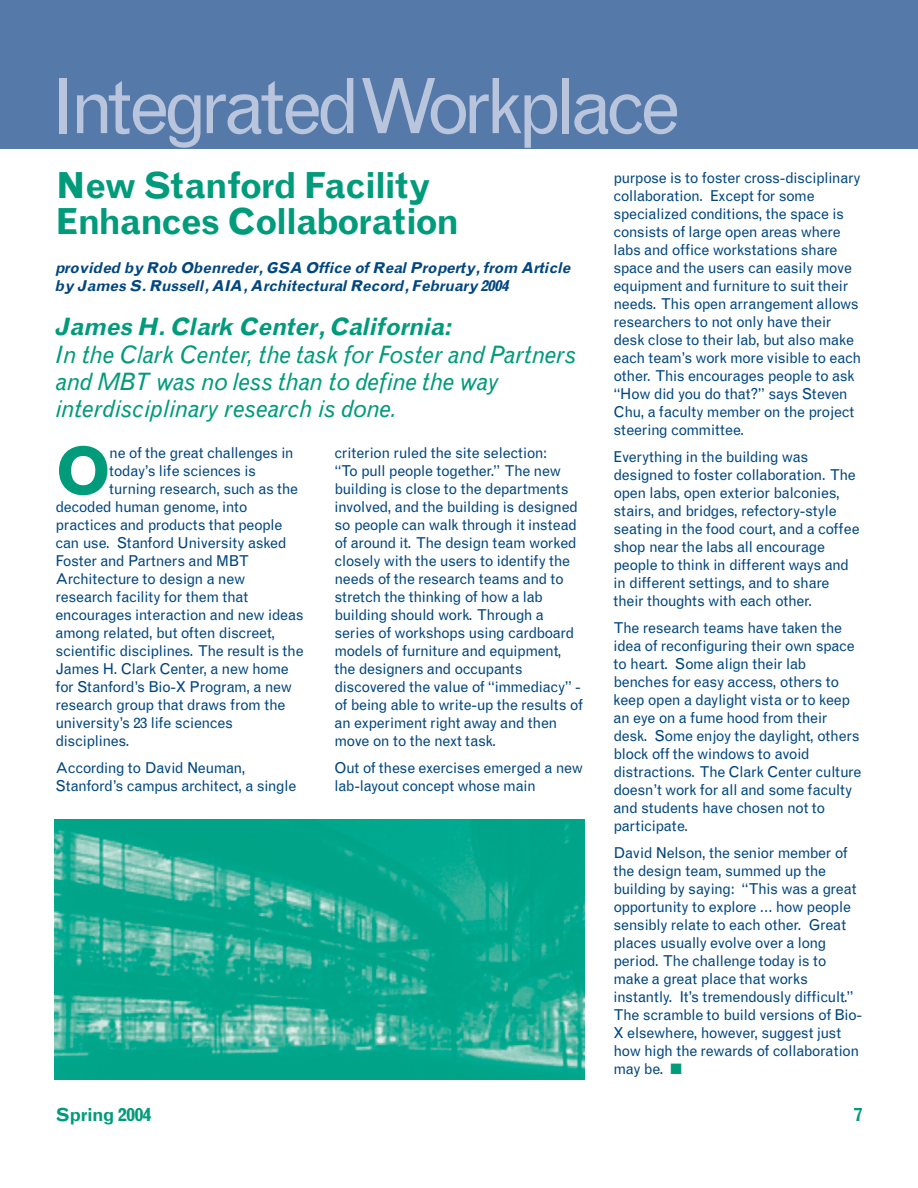
<style>
.page{position:relative;width:918px;height:1188px;background:#fff}
.page>*{position:absolute;margin:0;border:0;box-sizing:border-box;transform-origin:0 0}
.t1{font:76.5px "Grotesque";letter-spacing:-.085em;color:#b9c5dc}
.t2{font:700 64.95px "Grotesque";color:#009b7b}
.t3{font:700 36px/36px "Grotesque";letter-spacing:-.035em;color:#009b7b}
.t4{font:italic 24px/27px "Grotesque";letter-spacing:-.015em;color:#009b7b}
.t5{font:italic 700 24px "Grotesque";letter-spacing:-.025em;color:#009b7b}
.t6{font:700 18px "Grotesque";letter-spacing:-.025em;color:#009b7b}
.t7{font:15px/18px "Grotesque";letter-spacing:-.025em;color:#00467f}
.t8{font:italic 700 15px/18px "Grotesque";letter-spacing:-.02em;color:#00467f}
.s1{color:#009b7b}
</style>
<div class="page">
<div style="left:0;top:0;width:918px;height:148px;background:#5579a8"></div>
<img style="left:54px;top:819px;width:531px;height:261px">
<h1 class="t1" style="left:51px;top:78px;width:631px">Integrated Workplace</h1>
<h3 class="t3" style="left:56px;top:171px;width:405px">New Stanford Facility<br>Enhances Collaboration</h3>
<p class="t8" style="left:56px;top:260px;width:518px">provided by Rob Obenreder, GSA Office of Real Property, from Article by James S. Russell, AIA, Architectural Record, February 2004</p>
<h3 class="t5" style="left:56px;top:318px;width:399px">James H. Clark Center, California:</h3>
<h3 class="t4" style="left:56px;top:343px;width:522px">In the Clark Center, the task for Foster and Partners and MBT was no less than to define the way interdisciplinary research is done.</h3>
<h2 class="t2" style="left:56px;top:447px;width:57px">O</h2>
<p class="t7" style="left:109px;top:445px;width:186px">ne of the great challenges in</p>
<p class="t7" style="left:614px;top:170px;width:249px">purpose is to foster cross-disciplinary collaboration. Except for some specialized conditions, the space is consists of large open areas where labs and office workstations share space and the users can easily move equipment and furniture to suit their needs. This open arrangement allows researchers to not only have their desk close to their lab, but also make each team’s work more visible to each other. This encourages people to ask “How did you do that?” says Steven Chu, a faculty member on the project steering committee.</p>
<p class="t7" style="left:614px;top:449px;width:248px">Everything in the building was designed to foster collaboration. The open labs, open exterior balconies, stairs, and bridges, refectory-style seating in the food court, and a coffee shop near the labs all encourage people to think in different ways and in different settings, and to share their thoughts with each other.</p>
<p class="t7" style="left:614px;top:620px;width:249px">The research teams have taken the idea of reconfiguring their own space to heart. Some align their lab benches for easy access, others to keep open a daylight vista or to keep an eye on a fume hood from their desk. Some enjoy the daylight, others block off the windows to avoid distractions. The Clark Center culture doesn’t work for all and some faculty and students have chosen not to participate.</p>
<p class="t7" style="left:614px;top:845px;width:250px">David Nelson, the senior member of the design team, summed up the building by saying: “This was a great opportunity to explore … how people sensibly relate to each other. Great places usually evolve over a long period. The challenge today is to make a great place that works instantly. It’s tremendously difficult.” The scramble to build versions of Bio-X elsewhere, however, suggest just how high the rewards of collaboration may be. <span class="s1">■</span></p>
<p class="t7" style="left:334px;top:445px;width:250px">criterion ruled the site selection:<br>“To pull people together.” The new building is close to the departments involved, and the building is designed so people can walk through it instead of around it. The design team worked closely with the users to identify the needs of the research teams and to stretch the thinking of how a lab building should work. Through a series of workshops using cardboard models of furniture and equipment, the designers and occupants discovered the value of “immediacy” - of being able to write-up the results of an experiment right away and then move on to the next task.</p>
<p class="t7" style="left:334px;top:760px;width:250px">Out of these exercises emerged a new lab-layout concept whose main</p>
<p class="t7" style="left:109px;top:463px;width:148px">today’s life sciences is</p>
<p class="t7" style="left:109px;top:481px;width:190px">turning research, such as the</p>
<p class="t7" style="left:56px;top:499px;width:194px">decoded human genome, into</p>
<p class="t7" style="left:56px;top:517px;width:228px">practices and products that people</p>
<p class="t7" style="left:56px;top:535px;width:233px">can use. Stanford University asked</p>
<p class="t7" style="left:56px;top:553px;width:195px">Foster and Partners and MBT</p>
<p class="t7" style="left:56px;top:571px;width:191px">Architecture to design a new</p>
<p class="t7" style="left:56px;top:589px;width:194px">research facility for them that</p>
<p class="t7" style="left:56px;top:607px;width:250px">encourages interaction and new ideas</p>
<p class="t7" style="left:56px;top:625px;width:221px">among related, but often discreet,</p>
<p class="t7" style="left:56px;top:643px;width:250px">scientific disciplines. The result is the</p>
<p class="t7" style="left:56px;top:661px;width:235px">James H. Clark Center, a new home</p>
<p class="t7" style="left:56px;top:679px;width:238px">for Stanford’s Bio-X Program, a new</p>
<p class="t7" style="left:56px;top:697px;width:231px">research group that draws from the</p>
<p class="t7" style="left:56px;top:715px;width:179px">university’s 23 life sciences</p>
<p class="t7" style="left:56px;top:733px;width:76px">disciplines.</p>
<p class="t7" style="left:56px;top:760px;width:242px">According to David Neuman,<br>Stanford’s campus architect, a single</p>
<p class="t6" style="left:56px;top:1108px;width:97px">Spring 2004</p>
<p class="t6" style="left:854px;top:1108px;width:10px">7</p>
</div>
